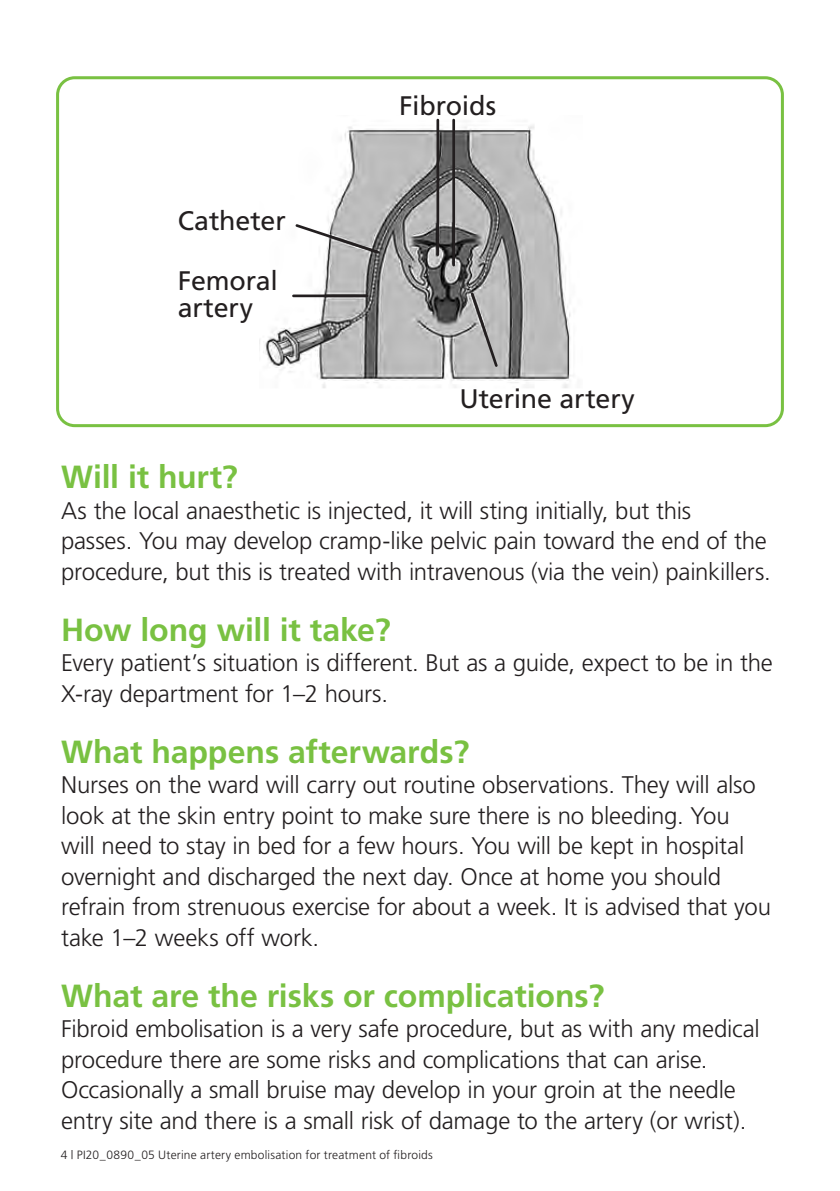
<style>
.page{position:relative;width:840px;height:1191px;background:#fff}
.page>*{position:absolute;margin:0;border:0;box-sizing:border-box;transform-origin:0 0}
.t1{font:700 32px "Frutiger";letter-spacing:-.005em;color:#79c142}
.t2{font:26.8px/26.8px "Frutiger";letter-spacing:-.005em;color:#231f20}
.t3{font:300 24px/30.6px "Frutiger";letter-spacing:-.01em;color:#231f20}
.t4{font:300 12px "Frutiger";letter-spacing:.015em;color:#231f20}
</style>
<div class="page">
<div style="left:56px;top:76px;width:727px;height:351px;border:3px solid #79c142;border-radius:17px"></div>
<img style="left:259px;top:118px;width:312px;height:270px">
<svg style="left:468px;top:290px;width:31px;height:79px;background:#aeaeae"></svg>
<svg style="left:293px;top:222px;width:88px;height:33px"></svg>
<hr style="left:293px;top:294px;width:74px;height:3px;background:#231f20">
<hr style="left:436px;top:120px;width:3px;height:134px;background:#231f20">
<hr style="left:452px;top:120px;width:3px;height:145px;background:#231f20">
<p class="t2" style="left:178px;top:207px;width:109px">Catheter</p>
<p class="t2" style="left:178px;top:267px;width:102px">Femoral artery</p>
<p class="t2" style="left:399px;top:92px;width:98px">Fibroids</p>
<p class="t2" style="left:459px;top:384px;width:177px">Uterine artery</p>
<h1 class="t1" style="left:61px;top:458px;width:178px">Will it hurt?</h1>
<p class="t3" style="left:61px;top:495px;width:711px">As the local anaesthetic is injected, it will sting initially, but this<br>passes. You may develop cramp-like pelvic pain toward the end of the procedure, but this is treated with intravenous (via the vein) painkillers.</p>
<h1 class="t1" style="left:61px;top:611px;width:331px">How long will it take?</h1>
<p class="t3" style="left:61px;top:647px;width:713px">Every patient’s situation is different. But as a guide, expect to be in the<br>X-ray department for 1–2 hours.</p>
<h1 class="t1" style="left:61px;top:733px;width:409px">What happens afterwards?</h1>
<p class="t3" style="left:61px;top:769px;width:711px">Nurses on the ward will carry out routine observations. They will also look at the skin entry point to make sure there is no bleeding. You<br>will need to stay in bed for a few hours. You will be kept in hospital overnight and discharged the next day. Once at home you should refrain from strenuous exercise for about a week. It is advised that you take 1–2 weeks off work.</p>
<h1 class="t1" style="left:61px;top:977px;width:544px">What are the risks or complications?</h1>
<p class="t3" style="left:61px;top:1013px;width:700px">Fibroid embolisation is a very safe procedure, but as with any medical procedure there are some risks and complications that can arise.<br>Occasionally a small bruise may develop in your groin at the needle entry site and there is a small risk of damage to the artery (or wrist).</p>
<p class="t4" style="left:61px;top:1148px;width:373px">4 | PI20_0890_05 Uterine artery embolisation for treatment of fibroids</p>
</div>
